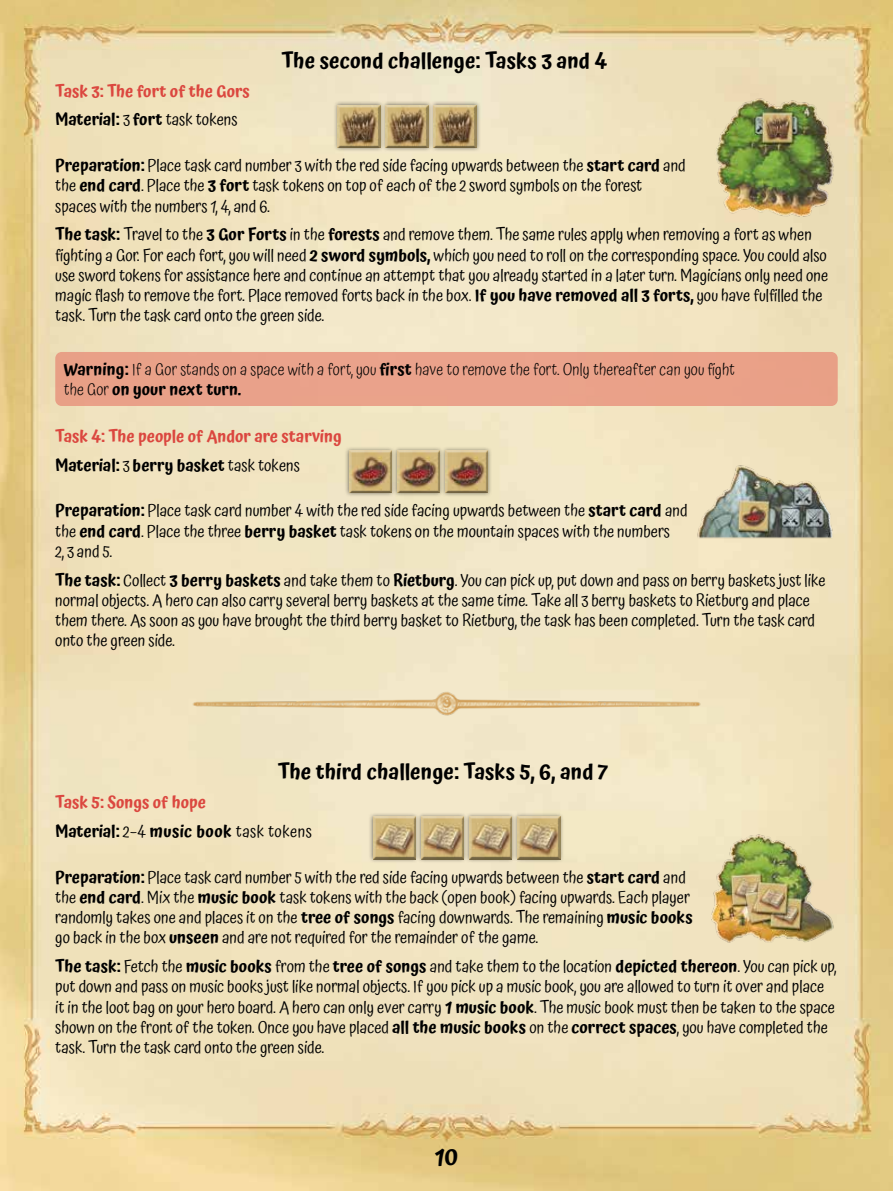
<style>
.page{position:relative;width:893px;height:1191px;background:#fff}
.page>*{position:absolute;margin:0;border:0;box-sizing:border-box;transform-origin:0 0}
.t1{font:600 23.25px "Atma";color:#000}
.t2{font:600 21px "Atma";letter-spacing:.005em;color:#000}
.t3{font:16.5px/20.2px "Atma";color:#000}
.t4{font:300 16.5px/20.2px "Atma";letter-spacing:.005em;color:#000}
.t5{font:600 16.5px/28.8px "Atma";color:#db473f}
.t6{font:600 16.5px/28.8px "Atma";color:#000}
.s1{color:#000}
.s2{font-weight:400;color:#000}
.s3{font-weight:600}
.s4{color:#db473f}
.s5{font-weight:400}
</style>
<div class="page">
<img style="left:0;top:0;width:893px;height:1191px">
<div style="left:333px;top:100px;width:148px;height:52px;background:#000;opacity:.5"></div>
<div style="left:335px;top:102px;width:46px;height:47px;background:#fff;opacity:.75"></div>
<div style="left:335px;top:104px;width:46px;height:45px;background:#000;opacity:.75"></div>
<div style="left:383px;top:102px;width:46px;height:47px;background:#fff;opacity:.75"></div>
<div style="left:383px;top:104px;width:46px;height:45px;background:#000;opacity:.75"></div>
<div style="left:431px;top:102px;width:46px;height:47px;background:#fff;opacity:.75"></div>
<div style="left:431px;top:104px;width:46px;height:45px;background:#000;opacity:.75"></div>
<img style="left:704px;top:84px;width:146px;height:138px">
<div style="left:55px;top:352px;width:783px;height:54px;background:#eaa18a;border-radius:6px"></div>
<div style="left:344px;top:446px;width:148px;height:51px;background:#000;opacity:.5"></div>
<div style="left:346px;top:447px;width:47px;height:47px;background:#dad1b0"></div>
<div style="left:346px;top:449px;width:47px;height:45px;background:#000;opacity:.75"></div>
<div style="left:394px;top:447px;width:47px;height:47px;background:#dad1b0"></div>
<div style="left:394px;top:449px;width:47px;height:45px;background:#000;opacity:.75"></div>
<div style="left:442px;top:447px;width:47px;height:47px;background:#dad1b0"></div>
<div style="left:442px;top:449px;width:47px;height:45px;background:#000;opacity:.75"></div>
<img style="left:679px;top:461px;width:173px;height:93px">
<div style="left:369px;top:811px;width:196px;height:52px;background:#000;opacity:.5"></div>
<div style="left:370px;top:813px;width:47px;height:47px;background:#ddd3b7"></div>
<div style="left:370px;top:815px;width:47px;height:45px;background:#000;opacity:.75"></div>
<div style="left:418px;top:813px;width:47px;height:47px;background:#ddd3b7"></div>
<div style="left:418px;top:815px;width:47px;height:45px;background:#000;opacity:.75"></div>
<div style="left:466px;top:813px;width:47px;height:47px;background:#ddd3b7"></div>
<div style="left:466px;top:815px;width:47px;height:45px;background:#000;opacity:.75"></div>
<div style="left:514px;top:813px;width:47px;height:47px;background:#ddd3b3"></div>
<div style="left:514px;top:815px;width:47px;height:45px;background:#000;opacity:.75"></div>
<img style="left:695px;top:828px;width:155px;height:130px">
<img style="left:174px;top:678px;width:545px;height:50px">
<p class="t2" style="left:282px;top:46px;width:327px">The second challenge: Tasks 3 and 4</p>
<p class="t5" style="left:55px;top:77px;width:196px">Task 3: The fort of the Gors<br><span class="s1">Material:</span> <span class="s2">3</span> <span class="s1">fort</span> <span class="s2">task tokens</span></p>
<p class="t3" style="left:55px;top:156px;width:632px"><span class="s3">Preparation:</span> Place task card number 3 with the red side facing upwards between the <span class="s3">start card</span> and the <span class="s3">end card</span>. Place the <span class="s3">3 fort</span> task tokens on top of each of the 2 sword symbols on the forest spaces with the numbers 1, 4, and 6.</p>
<p class="t3" style="left:55px;top:226px;width:774px"><span class="s3">The task:</span> Travel to the <span class="s3">3 Gor Forts</span> in the <span class="s3">forests</span> and remove them. The same rules apply when removing a fort as when fighting a Gor. For each fort, you will need <span class="s3">2 sword symbols,</span> which you need to roll on the corresponding space. You could also use sword tokens for assistance here and continue an attempt that you already started in a later turn. Magicians only need one magic flash to remove the fort. Place removed forts back in the box. <span class="s3">If you have removed all 3 forts,</span> you have fulfilled the task. Turn the task card onto the green side.</p>
<p class="t4" style="left:64px;top:360px;width:673px"><span class="s3">Warning:</span> If a Gor stands on a space with a fort, you <span class="s3">first</span> have to remove the fort. Only thereafter can you fight the Gor <span class="s3">on your next turn.</span></p>
<p class="t5" style="left:55px;top:423px;width:288px">Task 4: The people of Andor are starving<br><span class="s1">Material:</span> <span class="s2">3</span> <span class="s1">berry basket</span> <span class="s2">task tokens</span></p>
<p class="t3" style="left:55px;top:502px;width:634px"><span class="s3">Preparation:</span> Place task card number 4 with the red side facing upwards between the <span class="s3">start card</span> and the <span class="s3">end card</span>. Place the three <span class="s3">berry basket</span> task tokens on the mountain spaces with the numbers<br>2, 3 and 5.</p>
<p class="t3" style="left:55px;top:571px;width:772px"><span class="s3">The task:</span> Collect <span class="s3">3 berry baskets</span> and take them to <span class="s3">Rietburg</span>. You can pick up, put down and pass on berry baskets just like normal objects. A hero can also carry several berry baskets at the same time. Take all 3 berry baskets to Rietburg and place them there. As soon as you have brought the third berry basket to Rietburg, the task has been completed. Turn the task card onto the green side.</p>
<p class="t2" style="left:278px;top:757px;width:332px">The third challenge: Tasks 5, 6, and 7</p>
<p class="t6" style="left:55px;top:789px;width:258px"><span class="s4">Task 5: Songs of hope<br></span>Material: <span class="s5">2–4</span> music book <span class="s5">task tokens</span></p>
<p class="t3" style="left:55px;top:868px;width:639px"><span class="s3">Preparation:</span> Place task card number 5 with the red side facing upwards between the <span class="s3">start card</span> and the <span class="s3">end card</span>. Mix the <span class="s3">music book</span> task tokens with the back (open book) facing upwards. Each player randomly takes one and places it on the <span class="s3">tree of songs</span> facing downwards. The remaining <span class="s3">music books </span>go back in the box <span class="s3">unseen</span> and are not required for the remainder of the game.</p>
<p class="t3" style="left:55px;top:957px;width:782px"><span class="s3">The task:</span> Fetch the <span class="s3">music books</span> from the <span class="s3">tree of songs</span> and take them to the location <span class="s3">depicted thereon</span>. You can pick up, put down and pass on music books just like normal objects. If you pick up a music book, you are allowed to turn it over and place it in the loot bag on your hero board. A hero can only ever carry <span class="s3">1 music book</span>. The music book must then be taken to the space shown on the front of the token. Once you have placed <span class="s3">all the music books</span> on the <span class="s3">correct spaces</span>, you have completed the task. Turn the task card onto the green side.</p>
<h1 class="t1" style="left:435px;top:1140px;width:25px">10</h1>
</div>
